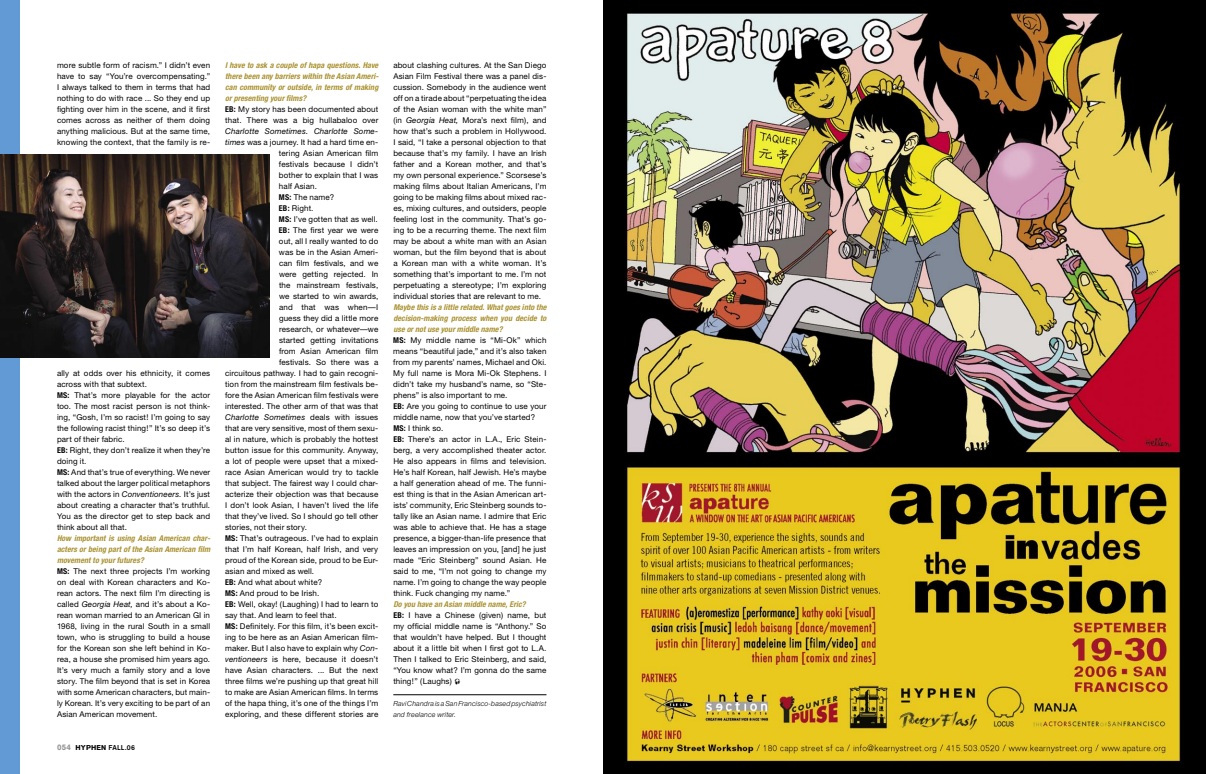
<style>
.page{position:relative;width:1206px;height:774px;background:#fff}
.page>*{position:absolute;margin:0;border:0;box-sizing:border-box;transform-origin:0 0}
.t1{font:8px/11px "Helvetica Neue";letter-spacing:.015em;color:#000}
.t2{font:italic 700 condensed 8px/11px "Helvetica Neue";letter-spacing:.01em;color:#aa9231}
.t3{font:italic 8px "Helvetica Neue";letter-spacing:.02em;color:#000}
.t4{font:italic 300 7px/11px "Helvetica Neue";letter-spacing:.015em;color:#000}
.t5{font:500 7px "Akzidenz Grotesk BE";letter-spacing:.02em;color:#000}
.s1{font-weight:700;font-stretch:condensed}
.s2{font-style:italic}
.s3{font-weight:700;font-style:italic;font-stretch:condensed;color:#aa9231}
.s4{font-weight:700;font-size:8px;color:#939393}
.s5{font-weight:700}
.s6{font-style:normal;color:#000}
.s7{font-weight:400;font-style:normal;font-stretch:normal;color:#000}
.s8{font-style:normal}
</style>
<div class="page">
<img style="left:603px;top:0;width:603px;height:774px">
<hr style="left:393px;top:694px;width:154px;height:1px;background:#000">
<div style="left:0;top:0;width:20px;height:774px;background:#619ad4"></div>
<img style="left:0;top:154px;width:270px;height:204px">
<p class="t1" style="left:57px;top:60px;width:155px;text-align:justify">more subtle form of racism.” I didn’t even have to say “You’re overcompensating.” I always talked to them in terms that had nothing to do with race ... So they end up fighting over him in the scene, and it first comes across as neither of them doing anything malicious. But at the same time, knowing the context, that the family is re-</p>
<p class="t1" style="left:57px;top:368px;width:155px">ally at odds over his ethnicity, it comes across with that subtext.<br><span class="s1">MS:</span> That’s more playable for the actor too. The most racist person is not think&shy;ing, “Gosh, I’m so racist! I’m going to say the following racist thing!” It’s so deep it’s part of their fabric.<br><span class="s1">EB:</span> Right, they don’t realize it when they’re doing it.<br><span class="s1">MS:</span> And that’s true of everything. We never talked about the larger political metaphors with the actors in <span class="s2">Conventioneers.</span> It’s just about creating a character that’s truthful.<br>You as the director get to step back and think about all that.</p>
<p class="t1" style="left:57px;top:533px;width:155px"><span class="s3">How important is using Asian American char&shy;acters or being part of the Asian American film movement to your futures?<br></span><span class="s1">MS:</span> The next three projects I’m working on deal with Korean characters and Ko&shy;rean actors. The next film I’m directing is called <span class="s2">Georgia Heat,</span> and it’s about a Ko&shy;rean woman married to an American GI in 1968, living in the rural South in a small town, who is struggling to build a house for the Korean son she left behind in Ko&shy;rea, a house she promised him years ago.<br>It’s very much a family story and a love story. The film beyond that is set in Korea with some American characters, but main&shy;ly Korean. It’s very exciting to be part of an Asian American movement.</p>
<p class="t5" style="left:57px;top:743px;width:80px"><span class="s4">054</span> <span class="s5">HYPHEN</span> FALL.06</p>
<p class="t2" style="left:225px;top:60px;width:155px">I have to ask a couple of hapa questions. Have there been any barriers within the Asian Ameri&shy;can community or outside, in terms of making or presenting your films?<br><span class="s6">EB:</span> <span class="s7">My story has been documented about that. There was a big hullabaloo over</span></p>
<p class="t3" style="left:225px;top:126px;width:155px">Charlotte Sometimes. Charlotte Some-</p>
<p class="t1" style="left:225px;top:137px;width:155px"><span class="s2">times</span> was a journey. It had a hard time en-</p>
<p class="t1" style="left:279px;top:148px;width:101px">tering Asian American film</p>
<p class="t1" style="left:279px;top:159px;width:101px">festivals because I didn’t</p>
<p class="t1" style="left:279px;top:170px;width:101px">bother to explain that I was</p>
<p class="t1" style="left:279px;top:181px;width:40px">half Asian.</p>
<p class="t1" style="left:279px;top:192px;width:57px"><span class="s1">MS:</span> The name?</p>
<p class="t1" style="left:279px;top:203px;width:36px"><span class="s1">EB:</span> Right.</p>
<p class="t1" style="left:279px;top:214px;width:100px"><span class="s1">MS:</span> I’ve gotten that as well.</p>
<p class="t1" style="left:279px;top:225px;width:101px"><span class="s1">EB:</span> The first year we were</p>
<p class="t1" style="left:279px;top:236px;width:101px">out, all I really wanted to do</p>
<p class="t1" style="left:279px;top:247px;width:101px">was be in the Asian Ameri-</p>
<p class="t1" style="left:279px;top:258px;width:101px">can film festivals, and we</p>
<p class="t1" style="left:279px;top:269px;width:101px">were getting rejected. In</p>
<p class="t1" style="left:279px;top:280px;width:101px">the mainstream festivals,</p>
<p class="t1" style="left:279px;top:291px;width:101px">we started to win awards,</p>
<p class="t1" style="left:279px;top:302px;width:101px">and that was when—I</p>
<p class="t1" style="left:279px;top:313px;width:101px">guess they did a little more</p>
<p class="t1" style="left:279px;top:324px;width:101px">research, or whatever—we</p>
<p class="t1" style="left:279px;top:335px;width:101px">started getting invitations</p>
<p class="t1" style="left:279px;top:346px;width:101px">from Asian American film</p>
<p class="t1" style="left:279px;top:357px;width:101px">festivals. So there was a</p>
<p class="t1" style="left:225px;top:368px;width:155px">circuitous pathway. I had to gain recogni-</p>
<p class="t1" style="left:225px;top:379px;width:155px">tion from the mainstream film festivals be-</p>
<p class="t1" style="left:225px;top:390px;width:155px">fore the Asian American film festivals were</p>
<p class="t1" style="left:225px;top:401px;width:155px">interested. The other arm of that was that</p>
<p class="t3" style="left:225px;top:412px;width:155px">Charlotte Sometimes <span class="s8">deals with issues</span></p>
<p class="t1" style="left:225px;top:423px;width:155px">that are very sensitive, most of them sexu-</p>
<p class="t1" style="left:225px;top:434px;width:155px">al in nature, which is probably the hottest</p>
<p class="t1" style="left:225px;top:445px;width:155px">button issue for this community. Anyway,</p>
<p class="t1" style="left:225px;top:456px;width:155px">a lot of people were upset that a mixed-</p>
<p class="t1" style="left:225px;top:467px;width:155px">race Asian American would try to tackle</p>
<p class="t1" style="left:225px;top:478px;width:155px">that subject. The fairest way I could char-</p>
<p class="t1" style="left:225px;top:489px;width:155px">acterize their objection was that because</p>
<p class="t1" style="left:225px;top:500px;width:155px">I don’t look Asian, I haven’t lived the life</p>
<p class="t1" style="left:225px;top:511px;width:155px">that they’ve lived. So I should go tell other</p>
<p class="t1" style="left:225px;top:522px;width:83px">stories, not their story.</p>
<p class="t1" style="left:225px;top:533px;width:155px"><span class="s1">MS:</span> That’s outrageous. I’ve had to explain</p>
<p class="t1" style="left:225px;top:544px;width:155px">that I’m half Korean, half Irish, and very</p>
<p class="t1" style="left:225px;top:555px;width:155px">proud of the Korean side, proud to be Eur-</p>
<p class="t1" style="left:225px;top:566px;width:90px">asian and mixed as well.</p>
<p class="t1" style="left:225px;top:577px;width:99px"><span class="s1">EB:</span> And what about white?</p>
<p class="t1" style="left:225px;top:588px;width:96px"><span class="s1">MS:</span> And proud to be Irish.</p>
<p class="t1" style="left:225px;top:599px;width:155px"><span class="s1">EB:</span> Well, okay! (Laughing) I had to learn to</p>
<p class="t1" style="left:225px;top:610px;width:113px">say that. And learn to feel that.</p>
<p class="t1" style="left:225px;top:621px;width:155px"><span class="s1">MS:</span> Definitely. For this film, it’s been excit-</p>
<p class="t1" style="left:225px;top:632px;width:155px">ing to be here as an Asian American film-</p>
<p class="t1" style="left:225px;top:643px;width:155px">maker. But I also have to explain why <span class="s2">Con-</span></p>
<p class="t1" style="left:225px;top:654px;width:155px"><span class="s2">ventioneers</span> is here, because it doesn’t</p>
<p class="t1" style="left:225px;top:665px;width:155px">have Asian characters. ... But the next</p>
<p class="t1" style="left:225px;top:676px;width:155px">three films we’re pushing up that great hill</p>
<p class="t1" style="left:225px;top:687px;width:155px">to make are Asian American films. In terms</p>
<p class="t1" style="left:225px;top:698px;width:155px">of the hapa thing, it’s one of the things I’m</p>
<p class="t1" style="left:225px;top:709px;width:155px">exploring, and these different stories are</p>
<p class="t1" style="left:393px;top:60px;width:155px;text-align:justify">about clashing cultures. At the San Diego Asian Film Festival there was a panel dis&shy;cussion. Somebody in the audience went off on a tirade about “perpetuating the idea of the Asian woman with the white man” (in <span class="s2">Georgia Heat,</span> Mora’s next film), and how that’s such a problem in Hollywood.<br>I said, “I take a personal objection to that because that’s my family. I have an Irish father and a Korean mother, and that’s my own personal experience.” Scorsese’s making films about Italian Americans, I’m going to be making films about mixed rac&shy;es, mixing cultures, and outsiders, people feeling lost in the community. That’s go&shy;ing to be a recurring theme. The next film may be about a white man with an Asian woman, but the film beyond that is about a Korean man with a white woman. It’s something that’s important to me. I’m not perpetuating a stereotype; I’m exploring individual stories that are relevant to me.</p>
<p class="t1" style="left:393px;top:302px;width:155px"><span class="s3">Maybe this is a little related. What goes into the decision-making process when you decide to use or not use your middle name?<br></span><span class="s1">MS:</span> My middle name is “Mi-Ok” which means “beautiful jade,” and it’s also taken from my parents’ names, Michael and Oki.<br>My full name is Mora Mi-Ok Stephens. I didn’t take my husband’s name, so “Ste&shy;phens” is also important to me.<br><span class="s1">EB:</span> Are you going to continue to use your middle name, now that you’ve started?<br><span class="s1">MS:</span> I think so.<br><span class="s1">EB:</span> There’s an actor in L.A., Eric Stein&shy;berg, a very accomplished theater actor.<br>He also appears in films and television.<br>He’s half Korean, half Jewish. He’s maybe a half generation ahead of me. The funni&shy;est thing is that in the Asian American art&shy;ists’ community, Eric Steinberg sounds to&shy;tally like an Asian name. I admire that Eric was able to achieve that. He has a stage presence, a bigger-than-life presence that leaves an impression on you, [and] he just made “Eric Steinberg” sound Asian. He said to me, “I’m not going to change my name. I’m going to change the way people think. Fuck changing my name.”</p>
<p class="t1" style="left:393px;top:599px;width:155px"><span class="s3">Do you have an Asian middle name, Eric?<br></span><span class="s1">EB:</span> I have a Chinese (given) name, but my official middle name is “Anthony.” So that wouldn’t have helped. But I thought about it a little bit when I first got to L.A.<br>Then I talked to Eric Steinberg, and said, “You know what? I’m gonna do the same thing!” (Laughs) ≤</p>
<p class="t4" style="left:393px;top:698px;width:155px">Ravi Chandra is a San Francisco-based psychiatrist and freelance writer.</p>
</div>
